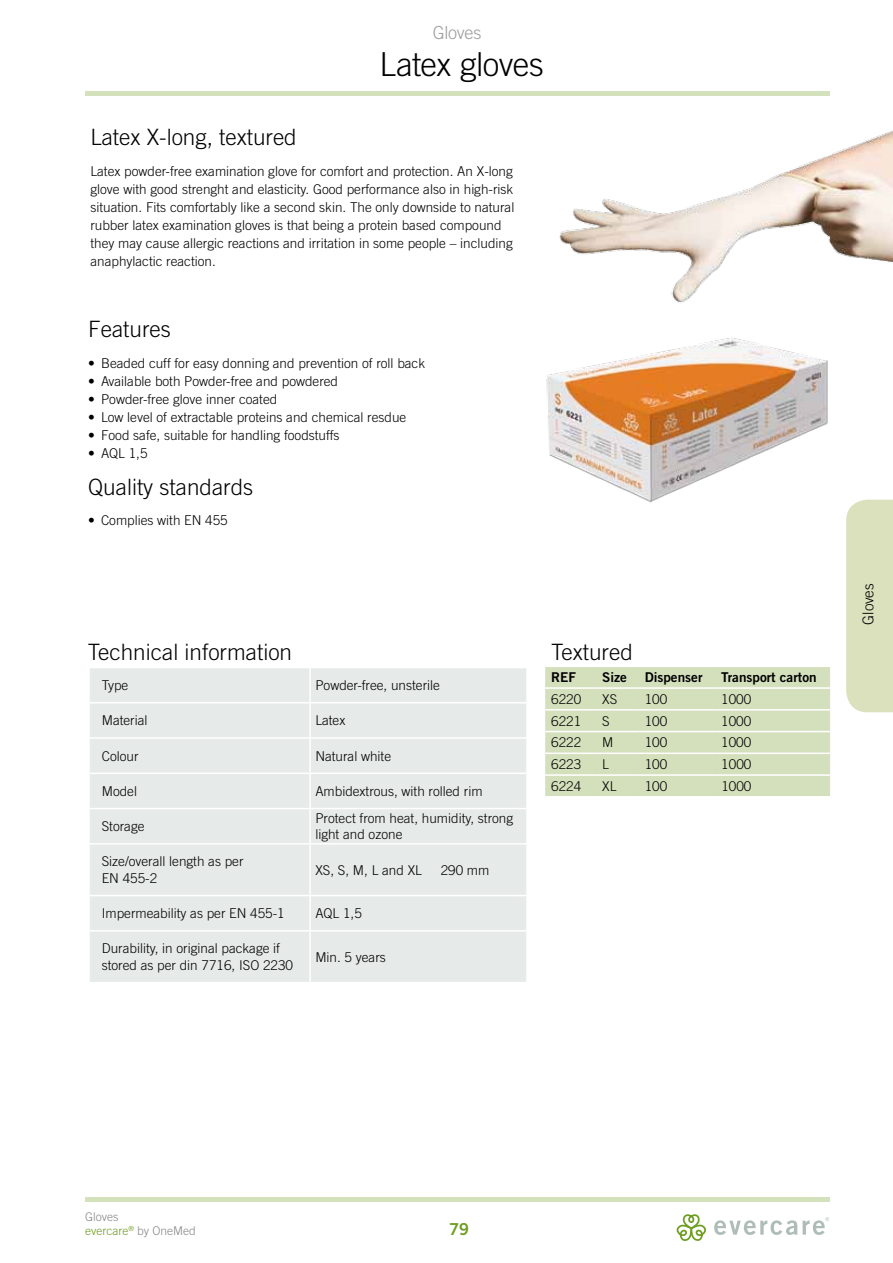
<style>
.page{position:relative;width:893px;height:1263px;background:#fff}
.page>*{position:absolute;margin:0;border:0;box-sizing:border-box;transform-origin:0 0}
.t1{font:300 33px "Trade Gothic OT";letter-spacing:-.02em;color:#000}
.t2{font:300 22.5px "Trade Gothic OT";color:#000}
.t3{font:300 18px "Trade Gothic OT";letter-spacing:-.015em;color:#9d9d9c}
.t4{font:700 16.5px "Trade Gothic OT";color:#6f9e21}
.t5{font:300 15px "Trade Gothic OT";letter-spacing:-.01em;color:#000}
.t6{font:300 13.5px/18px "Trade Gothic OT";color:#000}
.t7{font:700 13.5px "Trade Gothic OT";color:#000}
.t8{font:300 13.5px "Trade Gothic LT Std";color:#000}
.t9{font:300 12px/14.4px "Trade Gothic OT";color:#878787}
.s1{color:#6f9e21}
</style>
<div class="page">
<hr style="left:85px;top:92px;width:434px;height:4px;background:#d4e2bc">
<hr style="left:85px;top:1197px;width:744px;height:4px;background:#d4e2bc">
<svg style="left:676px;top:1214px;width:30px;height:27px"></svg>
<svg style="left:714px;top:1217px;width:115px;height:18px"></svg>
<div style="left:846px;top:500px;width:47px;height:212px;background:#dae1bc"></div>
<img style="left:546px;top:368px;width:282px;height:135px">
<img style="left:519px;top:91px;width:374px;height:277px">
<div style="left:90px;top:668px;width:436px;height:314px;background:#e6eae9"></div>
<hr style="left:309px;top:668px;width:2px;height:34px;background:#fff">
<hr style="left:88px;top:702px;width:222px;height:1px;background:#fff">
<hr style="left:310px;top:702px;width:218px;height:1px;background:#fff">
<hr style="left:309px;top:703px;width:2px;height:34px;background:#fff">
<hr style="left:88px;top:737px;width:222px;height:2px;background:#fff">
<hr style="left:310px;top:737px;width:218px;height:2px;background:#fff">
<hr style="left:309px;top:739px;width:2px;height:33px;background:#fff">
<hr style="left:88px;top:772px;width:222px;height:2px;background:#fff">
<hr style="left:310px;top:772px;width:218px;height:2px;background:#fff">
<hr style="left:309px;top:774px;width:2px;height:34px;background:#fff">
<hr style="left:88px;top:808px;width:222px;height:1px;background:#fff">
<hr style="left:310px;top:808px;width:218px;height:1px;background:#fff">
<hr style="left:309px;top:809px;width:2px;height:34px;background:#fff">
<hr style="left:88px;top:843px;width:222px;height:1px;background:#fff">
<hr style="left:310px;top:843px;width:218px;height:1px;background:#fff">
<hr style="left:309px;top:844px;width:2px;height:51px;background:#fff">
<hr style="left:88px;top:895px;width:222px;height:1px;background:#fff">
<hr style="left:310px;top:895px;width:218px;height:1px;background:#fff">
<hr style="left:309px;top:896px;width:2px;height:34px;background:#fff">
<hr style="left:88px;top:930px;width:222px;height:1px;background:#fff">
<hr style="left:310px;top:930px;width:218px;height:1px;background:#fff">
<hr style="left:309px;top:931px;width:2px;height:51px;background:#fff">
<div style="left:545px;top:667px;width:285px;height:129px;background:#d4e0bc"></div>
<hr style="left:545px;top:687px;width:51px;height:2px;background:#fff">
<hr style="left:596px;top:687px;width:43px;height:2px;background:#fff">
<hr style="left:639px;top:687px;width:76px;height:2px;background:#fff">
<hr style="left:715px;top:687px;width:115px;height:2px;background:#fff">
<hr style="left:545px;top:709px;width:51px;height:1px;background:#fff">
<hr style="left:596px;top:709px;width:43px;height:1px;background:#fff">
<hr style="left:639px;top:709px;width:76px;height:1px;background:#fff">
<hr style="left:715px;top:709px;width:115px;height:1px;background:#fff">
<hr style="left:545px;top:731px;width:51px;height:1px;background:#fff">
<hr style="left:596px;top:731px;width:43px;height:1px;background:#fff">
<hr style="left:639px;top:731px;width:76px;height:1px;background:#fff">
<hr style="left:715px;top:731px;width:115px;height:1px;background:#fff">
<hr style="left:545px;top:752px;width:51px;height:2px;background:#fff">
<hr style="left:596px;top:752px;width:43px;height:2px;background:#fff">
<hr style="left:639px;top:752px;width:76px;height:2px;background:#fff">
<hr style="left:715px;top:752px;width:115px;height:2px;background:#fff">
<hr style="left:545px;top:774px;width:51px;height:2px;background:#fff">
<hr style="left:596px;top:774px;width:43px;height:2px;background:#fff">
<hr style="left:639px;top:774px;width:76px;height:2px;background:#fff">
<hr style="left:715px;top:774px;width:115px;height:2px;background:#fff">
<h3 class="t3" style="left:433px;top:21px;width:50px">Gloves</h3>
<h1 class="t1" style="left:379px;top:45px;width:166px">Latex gloves</h1>
<h2 class="t2" style="left:90px;top:124px;width:208px">Latex X-long, textured</h2>
<p class="t6" style="left:90px;top:162px;width:425px">Latex powder-free examination glove for comfort and protection. An X-long glove with good strenght and elasticity. Good performance also in high-risk situation. Fits comfortably like a second skin. The only downside to natural rubber latex examination gloves is that being a protein based compound they may cause allergic reactions and irritation in some people – including anaphylactic reaction.</p>
<h2 class="t2" style="left:88px;top:316px;width:84px">Features</h2>
<p class="t6" style="left:88px;top:354px;width:338px">• Beaded cuff for easy donning and prevention of roll back</p>
<p class="t6" style="left:88px;top:372px;width:251px">• Available both Powder-free and powdered</p>
<p class="t6" style="left:88px;top:390px;width:191px">• Powder-free glove inner coated</p>
<p class="t6" style="left:88px;top:408px;width:320px">• Low level of extractable proteins and chemical resdue</p>
<p class="t6" style="left:88px;top:426px;width:253px">• Food safe, suitable for handling foodstuffs</p>
<p class="t6" style="left:88px;top:444px;width:61px">• AQL 1,5</p>
<h2 class="t2" style="left:88px;top:473px;width:167px">Quality standards</h2>
<p class="t6" style="left:88px;top:511px;width:141px">• Complies with EN 455</p>
<h2 class="t2" style="left:88px;top:639px;width:206px">Technical information</h2>
<p class="t6" style="left:102px;top:676px;width:28px">Type</p>
<p class="t6" style="left:315px;top:676px;width:126px">Powder-free, unsterile</p>
<p class="t6" style="left:102px;top:711px;width:47px">Material</p>
<p class="t6" style="left:315px;top:711px;width:31px">Latex</p>
<p class="t6" style="left:102px;top:746px;width:38px">Colour</p>
<p class="t8" style="left:315px;top:748px;width:77px">Natural white</p>
<p class="t6" style="left:102px;top:782px;width:37px">Model</p>
<p class="t6" style="left:315px;top:782px;width:169px">Ambidextrous, with rolled rim</p>
<p class="t6" style="left:102px;top:817px;width:44px">Storage</p>
<p class="t6" style="left:315px;top:810px;width:199px;line-height:16.5px">Protect from heat, humidity, strong light and ozone</p>
<p class="t6" style="left:102px;top:853px;width:143px;line-height:16.5px">Size/overall length as per<br>EN 455-2</p>
<p class="t6" style="left:315px;top:861px;width:108px">XS, S, M, L and XL</p>
<p class="t6" style="left:441px;top:861px;width:50px">290 mm</p>
<p class="t6" style="left:102px;top:904px;width:185px">Impermeability as per EN 455-1</p>
<p class="t6" style="left:315px;top:904px;width:48px">AQL 1,5</p>
<p class="t6" style="left:102px;top:940px;width:193px;line-height:16.5px">Durability, in original package if stored as per din 7716, ISO 2230</p>
<p class="t6" style="left:315px;top:948px;width:72px">Min. 5 years</p>
<h2 class="t2" style="left:551px;top:639px;width:83px">Textured</h2>
<p class="t7" style="left:551px;top:669px;width:26px">REF</p>
<p class="t7" style="left:602px;top:669px;width:26px">Size</p>
<p class="t7" style="left:645px;top:669px;width:59px">Dispenser</p>
<p class="t7" style="left:721px;top:669px;width:97px">Transport carton</p>
<p class="t6" style="left:551px;top:690px;width:32px">6220</p>
<p class="t6" style="left:602px;top:690px;width:17px">XS</p>
<p class="t6" style="left:645px;top:690px;width:24px">100</p>
<p class="t6" style="left:721px;top:690px;width:32px">1000</p>
<p class="t6" style="left:551px;top:711px;width:32px">6221</p>
<p class="t6" style="left:602px;top:711px;width:9px">S</p>
<p class="t6" style="left:645px;top:711px;width:24px">100</p>
<p class="t6" style="left:721px;top:711px;width:32px">1000</p>
<p class="t6" style="left:551px;top:733px;width:32px">6222</p>
<p class="t6" style="left:602px;top:733px;width:13px">M</p>
<p class="t6" style="left:645px;top:733px;width:24px">100</p>
<p class="t6" style="left:721px;top:733px;width:32px">1000</p>
<p class="t6" style="left:551px;top:755px;width:32px">6223</p>
<p class="t6" style="left:602px;top:755px;width:8px">L</p>
<p class="t6" style="left:645px;top:755px;width:24px">100</p>
<p class="t6" style="left:721px;top:755px;width:32px">1000</p>
<p class="t6" style="left:551px;top:777px;width:32px">6224</p>
<p class="t6" style="left:602px;top:777px;width:16px">XL</p>
<p class="t6" style="left:645px;top:777px;width:24px">100</p>
<p class="t6" style="left:721px;top:777px;width:32px">1000</p>
<p class="t5" style="left:859px;top:624px;width:43px;rotate:-90deg">Gloves</p>
<p class="t9" style="left:85px;top:1209px;width:112px">Gloves<br><span class="s1">evercare</span><sup>®</sup> by OneMed</p>
<p class="t4" style="left:449px;top:1218px;width:22px">79</p>
</div>
